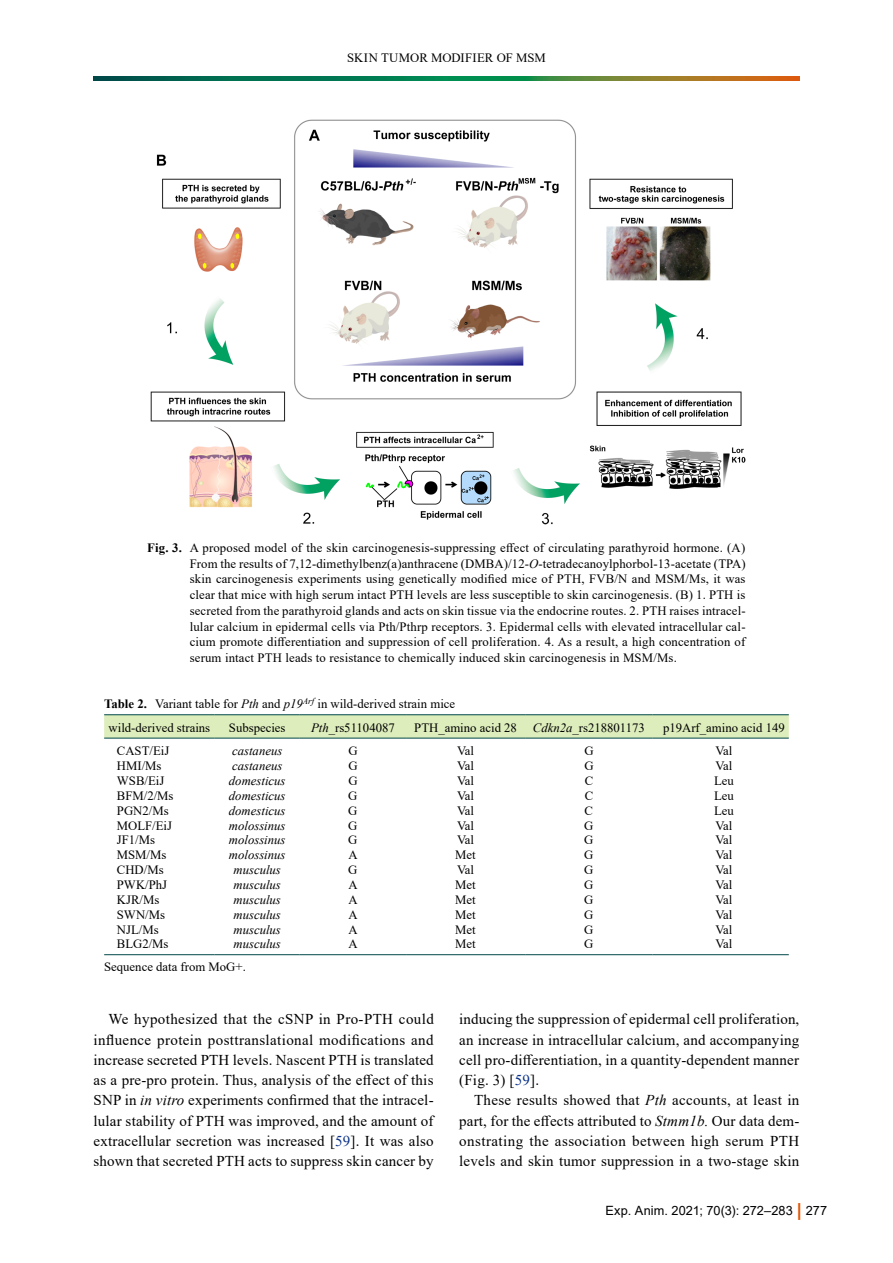
<style>
.page{position:relative;width:893px;height:1263px;background:#fff}
.page>*{position:absolute;margin:0;border:0;box-sizing:border-box;transform-origin:0 0}
.t1{font:15px/20.2px "Times New Roman";letter-spacing:.01em;color:#000;text-align:justify}
.t2{font:12.75px/15.8px "Times New Roman";color:#000;text-align:justify}
.t3{font:italic 12.75px "Times New Roman";color:#000}
.t4{font:12.75px "Arial";letter-spacing:.005em;color:#000}
.s1{font-weight:700}
.s2{font-style:italic}
.s3{color:#0c3388}
.s4{font-weight:700;font-size:18px;color:#e15400}
</style>
<div class="page">
<svg style="left:94px;top:77px;width:705px;height:4px;background:#377842"></svg>
<img style="left:150px;top:119px;width:596px;height:405px">
<svg style="left:104px;top:715px;width:685px;height:23px;background:#d6e8b8"></svg>
<hr style="left:104px;top:954px;width:111px;height:1px;background:#004748">
<hr style="left:215px;top:954px;width:85px;height:1px;background:#004748">
<hr style="left:300px;top:954px;width:106px;height:1px;background:#004748">
<hr style="left:406px;top:954px;width:119px;height:1px;background:#004748">
<hr style="left:525px;top:954px;width:128px;height:1px;background:#004748">
<hr style="left:653px;top:954px;width:136px;height:1px;background:#004748">
<hr style="left:104px;top:714px;width:111px;height:1px;background:#004748">
<hr style="left:215px;top:714px;width:85px;height:1px;background:#004748">
<hr style="left:300px;top:714px;width:106px;height:1px;background:#004748">
<hr style="left:406px;top:714px;width:119px;height:1px;background:#004748">
<hr style="left:525px;top:714px;width:128px;height:1px;background:#004748">
<hr style="left:653px;top:714px;width:136px;height:1px;background:#004748">
<hr style="left:104px;top:738px;width:111px;height:1px;background:#004748">
<hr style="left:215px;top:738px;width:85px;height:1px;background:#004748">
<hr style="left:300px;top:738px;width:106px;height:1px;background:#004748">
<hr style="left:406px;top:738px;width:119px;height:1px;background:#004748">
<hr style="left:525px;top:738px;width:128px;height:1px;background:#004748">
<hr style="left:653px;top:738px;width:136px;height:1px;background:#004748">
<p class="t2" style="left:347px;top:49px;width:200px">SKIN TUMOR MODIFIER OF MSM</p>
<p class="t2" style="left:190px;top:539px;width:558px;text-indent:-42px"><span class="s1">Fig. 3.</span> A proposed model of the skin carcinogenesis-suppressing effect of circulating parathyroid hormone. (A)<br>From the results of 7,12-dimethylbenz(a)anthracene (DMBA)/12-<span class="s2">O</span>-tetradecanoylphorbol-13-acetate (TPA) skin carcinogenesis experiments using genetically modified mice of PTH, FVB/N and MSM/Ms, it was clear that mice with high serum intact PTH levels are less susceptible to skin carcinogenesis. (B) 1. PTH is secreted from the parathyroid glands and acts on skin tissue via the endocrine routes. 2. PTH raises intracel&shy;lular calcium in epidermal cells via Pth/Pthrp receptors. 3. Epidermal cells with elevated intracellular cal&shy;cium promote differentiation and suppression of cell proliferation. 4. As a result, a high concentration of serum intact PTH leads to resistance to chemically induced skin carcinogenesis in MSM/Ms.</p>
<p class="t2" style="left:109px;top:691px;width:348px;line-height:23.7px;text-indent:-4px"><span class="s1">Table 2.</span> Variant table for <span class="s2">Pth</span> and <span class="s2">p19</span><sup>Arf</sup> in wild-derived strain mice wild-derived strains</p>
<p class="t2" style="left:229px;top:719px;width:58px">Subspecies</p>
<p class="t2" style="left:311px;top:719px;width:85px"><span class="s2">Pth</span>_rs51104087</p>
<p class="t2" style="left:414px;top:719px;width:232px">PTH_amino acid 28 <span class="s2">Cdkn2a</span>_rs218801173</p>
<p class="t2" style="left:663px;top:719px;width:123px">p19Arf_amino acid 149</p>
<p class="t2" style="left:117px;top:743px;width:54px">CAST/EiJ</p>
<p class="t3" style="left:232px;top:742px;width:52px">castaneus</p>
<p class="t2" style="left:348px;top:743px;width:11px">G</p>
<p class="t2" style="left:457px;top:743px;width:18px">Val</p>
<p class="t2" style="left:584px;top:743px;width:11px">G</p>
<p class="t2" style="left:715px;top:743px;width:18px">Val</p>
<p class="t2" style="left:117px;top:757px;width:46px">HMI/Ms</p>
<p class="t3" style="left:232px;top:757px;width:52px">castaneus</p>
<p class="t2" style="left:348px;top:757px;width:11px">G</p>
<p class="t2" style="left:457px;top:757px;width:18px">Val</p>
<p class="t2" style="left:584px;top:757px;width:11px">G</p>
<p class="t2" style="left:715px;top:757px;width:18px">Val</p>
<p class="t2" style="left:117px;top:772px;width:49px">WSB/EiJ</p>
<p class="t3" style="left:229px;top:772px;width:58px">domesticus</p>
<p class="t2" style="left:348px;top:772px;width:11px">G</p>
<p class="t2" style="left:457px;top:772px;width:18px">Val</p>
<p class="t2" style="left:585px;top:772px;width:10px">C</p>
<p class="t2" style="left:714px;top:772px;width:21px">Leu</p>
<p class="t2" style="left:117px;top:787px;width:58px">BFM/2/Ms</p>
<p class="t3" style="left:229px;top:787px;width:58px">domesticus</p>
<p class="t2" style="left:348px;top:787px;width:11px">G</p>
<p class="t2" style="left:457px;top:787px;width:18px">Val</p>
<p class="t2" style="left:585px;top:787px;width:10px">C</p>
<p class="t2" style="left:714px;top:787px;width:21px">Leu</p>
<p class="t2" style="left:117px;top:802px;width:53px">PGN2/Ms</p>
<p class="t3" style="left:229px;top:802px;width:58px">domesticus</p>
<p class="t2" style="left:348px;top:802px;width:11px">G</p>
<p class="t2" style="left:457px;top:802px;width:18px">Val</p>
<p class="t2" style="left:585px;top:802px;width:10px">C</p>
<p class="t2" style="left:714px;top:802px;width:21px">Leu</p>
<p class="t2" style="left:117px;top:817px;width:57px">MOLF/EiJ</p>
<p class="t3" style="left:229px;top:816px;width:58px">molossinus</p>
<p class="t2" style="left:348px;top:817px;width:11px">G</p>
<p class="t2" style="left:457px;top:817px;width:18px">Val</p>
<p class="t2" style="left:584px;top:817px;width:11px">G</p>
<p class="t2" style="left:715px;top:817px;width:18px">Val</p>
<p class="t2" style="left:117px;top:832px;width:40px">JF1/Ms</p>
<p class="t3" style="left:229px;top:831px;width:58px">molossinus</p>
<p class="t2" style="left:348px;top:832px;width:11px">G</p>
<p class="t2" style="left:457px;top:832px;width:18px">Val</p>
<p class="t2" style="left:584px;top:832px;width:11px">G</p>
<p class="t2" style="left:715px;top:832px;width:18px">Val</p>
<p class="t2" style="left:117px;top:847px;width:51px">MSM/Ms</p>
<p class="t3" style="left:229px;top:846px;width:58px">molossinus</p>
<p class="t2" style="left:349px;top:847px;width:10px">A</p>
<p class="t2" style="left:455px;top:847px;width:22px">Met</p>
<p class="t2" style="left:584px;top:847px;width:11px">G</p>
<p class="t2" style="left:715px;top:847px;width:18px">Val</p>
<p class="t2" style="left:117px;top:861px;width:48px">CHD/Ms</p>
<p class="t3" style="left:233px;top:861px;width:49px">musculus</p>
<p class="t2" style="left:348px;top:861px;width:11px">G</p>
<p class="t2" style="left:457px;top:861px;width:18px">Val</p>
<p class="t2" style="left:584px;top:861px;width:11px">G</p>
<p class="t2" style="left:715px;top:861px;width:18px">Val</p>
<p class="t2" style="left:117px;top:876px;width:52px">PWK/PhJ</p>
<p class="t3" style="left:233px;top:876px;width:49px">musculus</p>
<p class="t2" style="left:349px;top:876px;width:10px">A</p>
<p class="t2" style="left:455px;top:876px;width:22px">Met</p>
<p class="t2" style="left:584px;top:876px;width:11px">G</p>
<p class="t2" style="left:715px;top:876px;width:18px">Val</p>
<p class="t2" style="left:117px;top:891px;width:44px">KJR/Ms</p>
<p class="t3" style="left:233px;top:891px;width:49px">musculus</p>
<p class="t2" style="left:349px;top:891px;width:10px">A</p>
<p class="t2" style="left:455px;top:891px;width:22px">Met</p>
<p class="t2" style="left:584px;top:891px;width:11px">G</p>
<p class="t2" style="left:715px;top:891px;width:18px">Val</p>
<p class="t2" style="left:117px;top:906px;width:50px">SWN/Ms</p>
<p class="t3" style="left:233px;top:906px;width:49px">musculus</p>
<p class="t2" style="left:349px;top:906px;width:10px">A</p>
<p class="t2" style="left:455px;top:906px;width:22px">Met</p>
<p class="t2" style="left:584px;top:906px;width:11px">G</p>
<p class="t2" style="left:715px;top:906px;width:18px">Val</p>
<p class="t2" style="left:117px;top:921px;width:43px">NJL/Ms</p>
<p class="t3" style="left:233px;top:920px;width:49px">musculus</p>
<p class="t2" style="left:349px;top:921px;width:10px">A</p>
<p class="t2" style="left:455px;top:921px;width:22px">Met</p>
<p class="t2" style="left:584px;top:921px;width:11px">G</p>
<p class="t2" style="left:715px;top:921px;width:18px">Val</p>
<p class="t2" style="left:117px;top:936px;width:53px">BLG2/Ms</p>
<p class="t3" style="left:233px;top:935px;width:49px">musculus</p>
<p class="t2" style="left:349px;top:936px;width:10px">A</p>
<p class="t2" style="left:455px;top:936px;width:22px">Met</p>
<p class="t2" style="left:584px;top:936px;width:11px">G</p>
<p class="t2" style="left:715px;top:936px;width:18px">Val</p>
<p class="t2" style="left:104px;top:958px;width:143px">Sequence data from MoG+.</p>
<p class="t1" style="left:94px;top:1009px;width:342px;text-indent:15px">We hypothesized that the cSNP in Pro-PTH could influence protein posttranslational modifications and increase secreted PTH levels. Nascent PTH is translated as a pre-pro protein. Thus, analysis of the effect of this SNP in <span class="s2">in vitro</span> experiments confirmed that the intracel&shy;lular stability of PTH was improved, and the amount of extracellular secretion was increased [<span class="s3">59</span>]. It was also shown that secreted PTH acts to suppress skin cancer by</p>
<p class="t1" style="left:459px;top:1009px;width:342px">inducing the suppression of epidermal cell proliferation, an increase in intracellular calcium, and accompanying cell pro-differentiation, in a quantity-dependent manner (Fig. 3) [<span class="s3">59</span>].</p>
<p class="t1" style="left:459px;top:1090px;width:342px;text-indent:15px">These results showed that <span class="s2">Pth</span> accounts, at least in part, for the effects attributed to <span class="s2">Stmm1b.</span> Our data dem&shy;onstrating the association between high serum PTH levels and skin tumor suppression in a two-stage skin</p>
<p class="t4" style="left:605px;top:1202px;width:223px">Exp. Anim. 2021; 70(3): 272–283 <span class="s4">|</span> 277</p>
</div>
